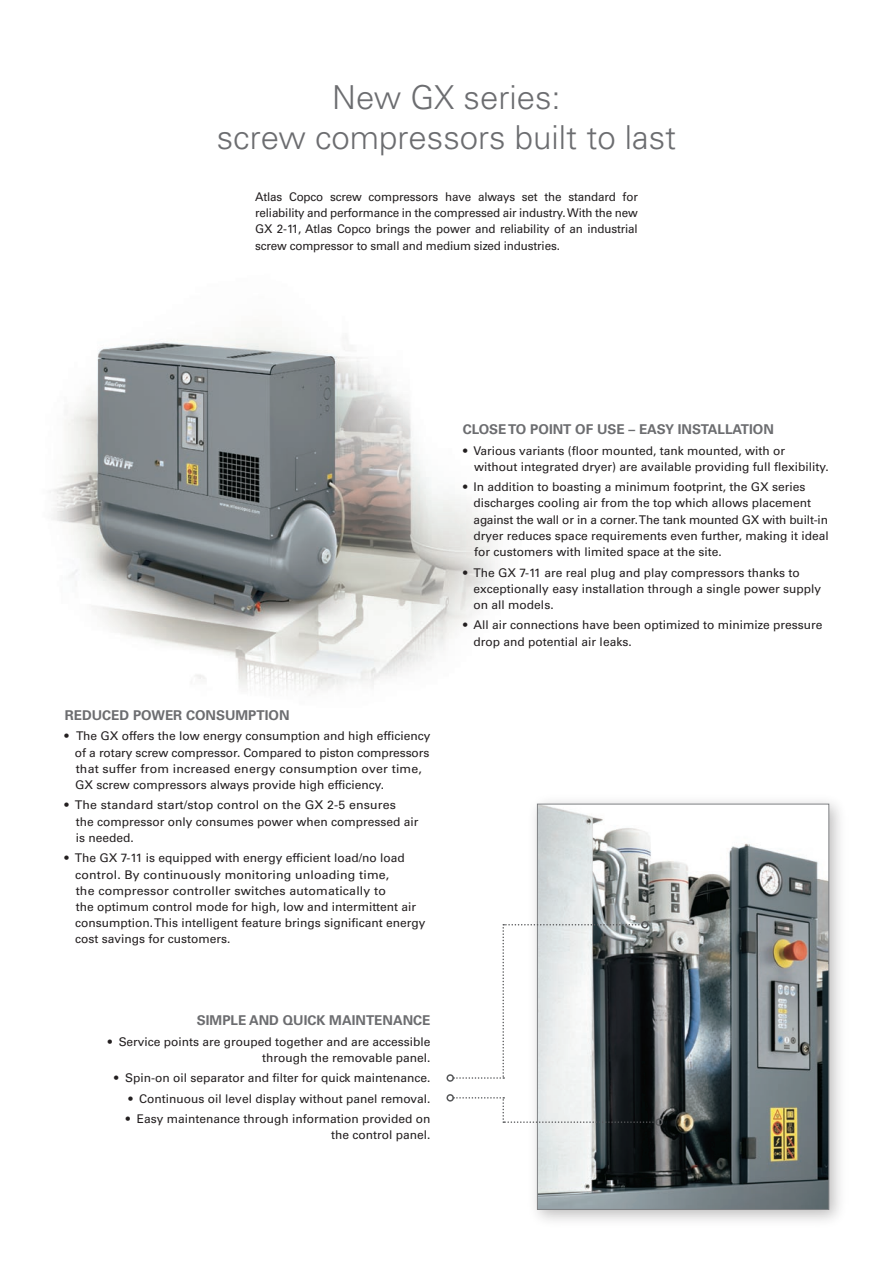
<style>
.page{position:relative;width:893px;height:1263px;background:#fff}
.page>*{position:absolute;margin:0;border:0;box-sizing:border-box;transform-origin:0 0}
.t1{font:300 33px/39.6px "Univers LT Std";color:#6c6d70;text-align:center}
.t2{font:700 13.5px "Univers LT Std";color:#6c6d70}
.t3{font:12px/16.2px "Univers LT Std";color:#231f20}
</style>
<div class="page">
<div style="left:527px;top:794px;width:322px;height:434px;background:#231f20;opacity:.3"></div>
<img style="left:539px;top:806px;width:288px;height:402px">
<div style="left:537px;top:804px;width:292px;height:406px;border:1px solid #808285"></div>
<img style="left:50px;top:333px;width:445px;height:357px">
<svg style="left:453px;top:924px;width:190px;height:155px"></svg>
<div style="left:641px;top:921px;width:8px;height:7px;border:2px solid #57585a;border-radius:50%"></div>
<div style="left:446px;top:1074px;width:8px;height:8px;border:2px solid #57585a;border-radius:50%"></div>
<svg style="left:453px;top:1097px;width:204px;height:26px"></svg>
<div style="left:655px;top:1118px;width:8px;height:8px;border:2px solid #57585a;border-radius:50%"></div>
<div style="left:446px;top:1094px;width:8px;height:7px;border:2px solid #57585a;border-radius:50%"></div>
<h1 class="t1" style="left:217px;top:77px;width:461px">New GX series:<br>screw compressors built to last</h1>
<p class="t3" style="left:255px;top:189px;width:384px;text-align:justify">Atlas Copco screw compressors have always set the standard for reliability and performance in the compressed air industry. With the new GX 2-11, Atlas Copco brings the power and reliability of an industrial screw compressor to small and medium sized industries.</p>
<p class="t2" style="left:65px;top:707px;width:162px">REDUCED POWER CONSUMPT</p>
<p class="t2" style="left:265px;top:707px;width:26px">ION</p>
<p class="t3" style="left:75px;top:728px;width:357px;text-indent:-10px">• The GX offers the low energy consumption and high efficiency of a rotary screw compressor. Compared to piston compressors that suffer from increased energy consumption over time, GX screw compressors always provide high efficiency.</p>
<p class="t3" style="left:76px;top:797px;width:344px;text-indent:-11px">• The standard start/stop control on the GX 2-5 ensures<br>the compressor only consumes power when compressed air is needed.</p>
<p class="t3" style="left:75px;top:850px;width:352px;text-indent:-11px">• The GX 7-11 is equipped with energy efficient load/no load control. By continuously monitoring unloading time,<br>the compressor controller switches automatically to<br>the optimum control mode for high, low and intermittent air consumption. This intelligent feature brings significant energy cost savings for customers.</p>
<p class="t2" style="left:197px;top:1012px;width:234px">SIMPLE AND QUICK MAINTENANCE</p>
<p class="t3" style="left:108px;top:1033px;width:324px;text-align:right">• Service points are grouped together and are accessible through the removable panel.</p>
<p class="t3" style="left:114px;top:1070px;width:318px">• Spin-on oil separator and filter for quick maintenance.</p>
<p class="t3" style="left:128px;top:1090px;width:304px">• Continuous oil level display without panel removal.</p>
<p class="t3" style="left:126px;top:1111px;width:306px;text-align:right">• Easy maintenance through information provided on the control panel.</p>
<p class="t2" style="left:463px;top:421px;width:26px">CLOSE</p>
<p class="t2" style="left:508px;top:421px;width:99px">TO POINTOF USE</p>
<p class="t2" style="left:628px;top:421px;width:147px">– EASY INSTALLATION</p>
<p class="t3" style="left:474px;top:442px;width:356px;text-indent:-11px">• Various variants (floor mounted, tank mounted, with or without integrated dryer) are available providing full flexibility.</p>
<p class="t3" style="left:474px;top:479px;width:357px;text-indent:-10px">• In addition to boasting a minimum footprint, the GX series discharges cooling air from the top which allows placement against the wall or in a corner. The tank mounted GX with built-in dryer reduces space requirements even further, making it ideal for customers with limited space at the site.</p>
<p class="t3" style="left:474px;top:564px;width:349px;text-indent:-10px">• The GX 7-11 are real plug and play compressors thanks to exceptionally easy installation through a single power supply on all models.</p>
<p class="t3" style="left:474px;top:617px;width:350px;text-indent:-10px">• All air connections have been optimized to minimize pressure drop and potential air leaks.</p>
</div>
